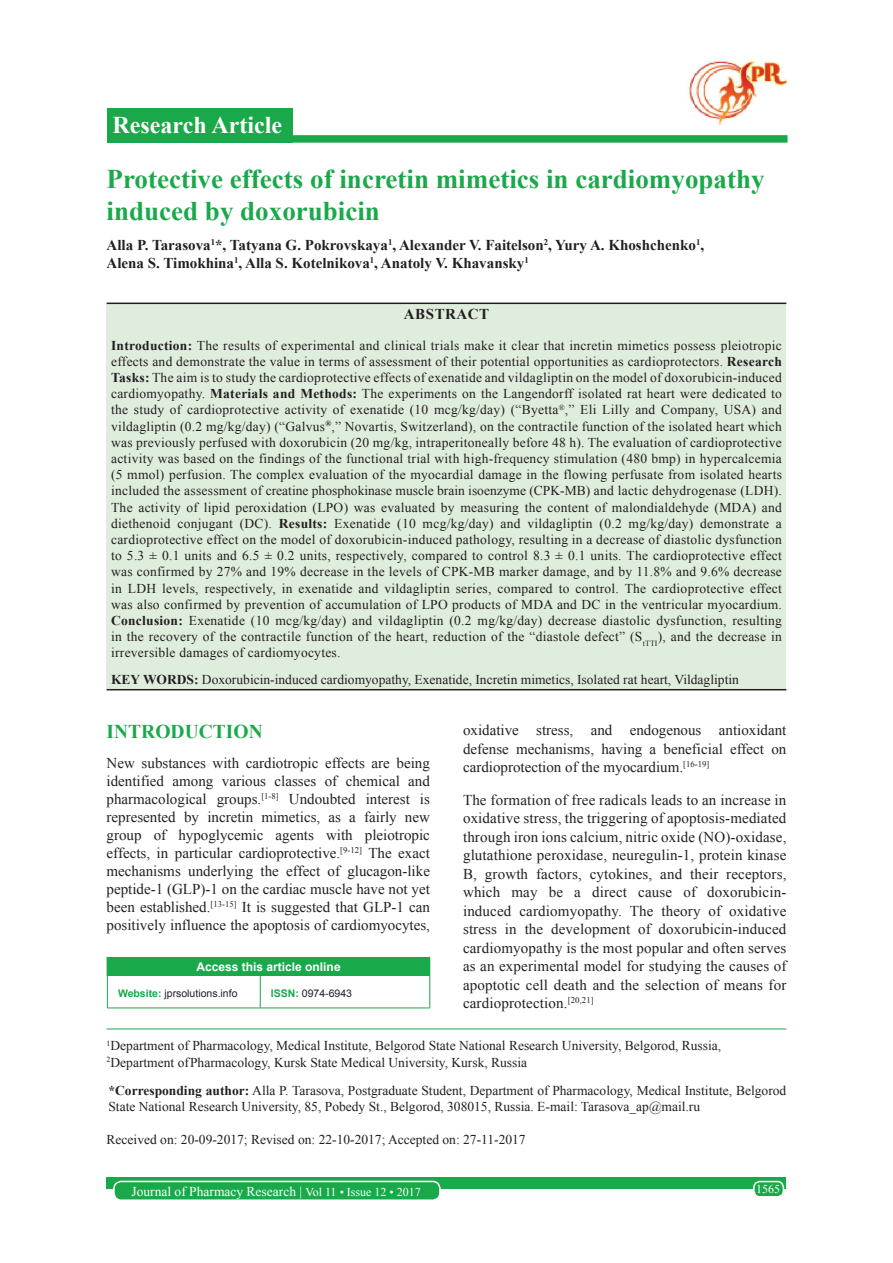
<style>
.page{position:relative;width:893px;height:1263px;background:#fff}
.page>*{position:absolute;margin:0;border:0;box-sizing:border-box;transform-origin:0 0}
.AT{font:700 27px/32.4px "Times New Roman";color:#1aa94a}
.AH{font:700 24px "Times New Roman";color:#fff}
.t1{font:700 19.5px "Times New Roman";color:#1aa94a}
.TX{font:15px/18.5px "Times New Roman";color:#231f20;text-align:justify}
.AU{font:700 15px/18px "Times New Roman";color:#231f20}
.ABSH{font:700 15px "Times New Roman";letter-spacing:.035em;color:#231f20}
.ABS{font:13.5px/16.2px "Times New Roman";letter-spacing:.02em;color:#231f20;text-align:justify}
.ADD{font:13.5px/16.2px "Times New Roman";color:#231f20}
.AFF{font:13.5px/16.2px "Times New Roman";color:#231f20}
.KWD{font:13.5px "Times New Roman";color:#231f20}
.HIS{font:13.5px "Times New Roman";color:#231f20}
.foot1{font:13.5px "Times New Roman";color:#fff}
.ATAO{font:700 12px "Arial";color:#fff}
.foot1-2{font:12px "Times New Roman";color:#fff}
.WEBSITE{font:10.5px "Arial";color:#231f20}
.s1{font-weight:700}
.s2{font-weight:700;color:#1aa94a}
.s3{font-size:12px}
</style>
<div class="page">
<div style="left:106px;top:1177px;width:680px;height:12px;background:#1aa94a"></div>
<div style="left:114px;top:1181px;width:325px;height:19px;background:#1aa94a;border-radius:7px"></div>
<div style="left:113px;top:1180px;width:327px;height:21px;border:2px solid #fff;border-radius:7px"></div>
<div style="left:753px;top:1181px;width:30px;height:15px;background:#1aa94a;border-radius:6px"></div>
<div style="left:752px;top:1180px;width:31px;height:17px;border:2px solid #fff;border-radius:6px"></div>
<div style="left:106px;top:108px;width:186px;height:34px;background:#1aa94a"></div>
<div style="left:265px;top:135px;width:522px;height:8px;background:#1aa94a"></div>
<div style="left:106px;top:304px;width:680px;height:385px;background:#dfeddc"></div>
<hr style="left:106px;top:302px;width:680px;height:2px;background:#231f20">
<hr style="left:106px;top:689px;width:680px;height:1px;background:#231f20">
<img style="left:689px;top:60px;width:97px;height:65px">
<hr style="left:106px;top:1028px;width:680px;height:1px;background:#1aa94a">
<div style="left:107px;top:957px;width:322px;height:18px;background:#1aa94a"></div>
<svg style="left:106px;top:958px;width:1px;height:17px"></svg>
<hr style="left:106px;top:957px;width:154px;height:1px;background:#1aa94a">
<svg style="left:429px;top:957px;width:1px;height:18px"></svg>
<hr style="left:107px;top:975px;width:1px;height:32px;background:#1aa94a">
<hr style="left:107px;top:1007px;width:153px;height:1px;background:#1aa94a">
<hr style="left:260px;top:975px;width:1px;height:32px;background:#1aa94a">
<hr style="left:429px;top:975px;width:1px;height:32px;background:#1aa94a">
<hr style="left:260px;top:1007px;width:170px;height:1px;background:#1aa94a">
<p class="AH" style="left:112px;top:108px;width:171px">Research Article</p>
<p class="AT" style="left:106px;top:162px;width:659px">Protective effects of incretin mimetics in cardiomyopathy induced by doxorubicin</p>
<p class="AU" style="left:106px;top:236px;width:598px">Alla P. Tarasova<sup>1</sup>*, Tatyana G. Pokrovskaya<sup>1</sup>, Alexander V. Faitelson<sup>2</sup>, Yury A. Khoshchenko<sup>1</sup>,<br>Alena S. Timokhina<sup>1</sup>, Alla S. Kotelnikova<sup>1</sup>, Anatoly V. Khavansky<sup>1</sup></p>
<p class="ABSH" style="left:403px;top:303px;width:87px">ABSTRACT</p>
<p class="ABS" style="left:111px;top:336px;width:672px"><span class="s1">Introduction:</span> The results of experimental and clinical trials make it clear that incretin mimetics possess pleiotropic effects and demonstrate the value in terms of assessment of their potential opportunities as cardioprotectors. <span class="s1">Research Tasks:</span> The aim is to study the cardioprotective effects of exenatide and vildagliptin on the model of doxorubicin-induced cardiomyopathy. <span class="s1">Materials and Methods:</span> The experiments on the Langendorff isolated rat heart were dedicated to the study of cardioprotective activity of exenatide (10 mcg/kg/day) (“Byetta<sup>®</sup>,” Eli Lilly and Company, USA) and vildagliptin (0.2 mg/kg/day) (“Galvus<sup>®</sup>,” Novartis, Switzerland), on the contractile function of the isolated heart which was previously perfused with doxorubicin (20 mg/kg, intraperitoneally before 48 h). The evaluation of cardioprotective activity was based on the findings of the functional trial with high-frequency stimulation (480 bmp) in hypercalcemia (5 mmol) perfusion. The complex evaluation of the myocardial damage in the flowing perfusate from isolated hearts included the assessment of creatine phosphokinase muscle brain isoenzyme (CPK-MB) and lactic dehydrogenase (LDH).<br>The activity of lipid peroxidation (LPO) was evaluated by measuring the content of malondialdehyde (MDA) and diethenoid conjugant (DC). <span class="s1">Results:</span> Exenatide (10 mcg/kg/day) and vildagliptin (0.2 mg/kg/day) demonstrate a cardioprotective effect on the model of doxorubicin-induced pathology, resulting in a decrease of diastolic dysfunction to 5.3 ± 0.1 units and 6.5 ± 0.2 units, respectively, compared to control 8.3 ± 0.1 units. The cardioprotective effect was confirmed by 27% and 19% decrease in the levels of CPK-MB marker damage, and by 11.8% and 9.6% decrease in LDH levels, respectively, in exenatide and vildagliptin series, compared to control. The cardioprotective effect was also confirmed by prevention of accumulation of LPO products of MDA and DC in the ventricular myocardium.<br><span class="s1">Conclusion:</span> Exenatide (10 mcg/kg/day) and vildagliptin (0.2 mg/kg/day) decrease diastolic dysfunction, resulting in the recovery of the contractile function of the heart, reduction of the “diastole defect” (S<sub>tТТI</sub>), and the decrease in irreversible damages of cardiomyocytes.</p>
<p class="KWD" style="left:111px;top:670px;width:629px"><span class="s1">KEY WORDS:</span> Doxorubicin-induced cardiomyopathy, Exenatide, Incretin mimetics, Isolated rat heart, Vildagliptin</p>
<h1 class="t1" style="left:106px;top:717px;width:157px">INTRODUCTION</h1>
<p class="TX" style="left:106px;top:753px;width:325px;line-height:18px">New substances with cardiotropic effects are being identified among various classes of chemical and pharmacological groups.<sup>[1-8]</sup> Undoubted interest is represented by incretin mimetics, as a fairly new group of hypoglycemic agents with pleiotropic effects, in particular cardioprotective.<sup>[9-12]</sup> The exact mechanisms underlying the effect of glucagon-like peptide-1 (GLP)-1 on the cardiac muscle have not yet been established.<sup>[13-15]</sup> It is suggested that GLP-1 can positively influence the apoptosis of cardiomyocytes,</p>
<p class="ATAO" style="left:196px;top:958px;width:146px">Access this article online</p>
<p class="WEBSITE" style="left:118px;top:986px;width:121px"><span class="s2">Website:</span> jprsolutions.info</p>
<p class="WEBSITE" style="left:271px;top:986px;width:83px"><span class="s2">ISSN:</span> 0974-6943</p>
<p class="TX" style="left:463px;top:720px;width:325px">oxidative stress, and endogenous antioxidant defense mechanisms, having a beneficial effect on cardioprotection of the myocardium.<sup>[16-19]</sup></p>
<p class="TX" style="left:463px;top:790px;width:325px">The formation of free radicals leads to an increase in oxidative stress, the triggering of apoptosis-mediated through iron ions calcium, nitric oxide (NO)-oxidase, glutathione peroxidase, neuregulin-1, protein kinase B, growth factors, cytokines, and their receptors, which may be a direct cause of doxorubicin&shy;induced cardiomyopathy. The theory of oxidative stress in the development of doxorubicin-induced cardiomyopathy is the most popular and often serves as an experimental model for studying the causes of apoptotic cell death and the selection of means for cardioprotection.<sup>[20,21]</sup></p>
<p class="AFF" style="left:106px;top:1037px;width:616px"><sup>1</sup>Department of Pharmacology, Medical Institute, Belgorod State National Research University, Belgorod, Russia,<br><sup>2</sup>Department of Pharmacology, Kursk State Medical University, Kursk, Russia</p>
<p class="ADD" style="left:108px;top:1081px;width:679px"><span class="s1">*Corresponding author:</span> Alla P. Tarasova, Postgraduate Student, Department of Pharmacology, Medical Institute, Belgorod<br>State National Research University, 85, Pobedy St., Belgorod, 308015, Russia. E-mail: Tarasova_ap@mail.ru</p>
<p class="HIS" style="left:106px;top:1129px;width:420px">Received on: 20-09-2017; Revised on: 22-10-2017; Accepted on: 27-11-2017</p>
<p class="foot1" style="left:131px;top:1181px;width:291px">Journal of Pharmacy Research | <span class="s3">Vol 11 • Issue 12 • 2017</span></p>
<p class="foot1-2" style="left:755px;top:1180px;width:25px">1565</p>
</div>
